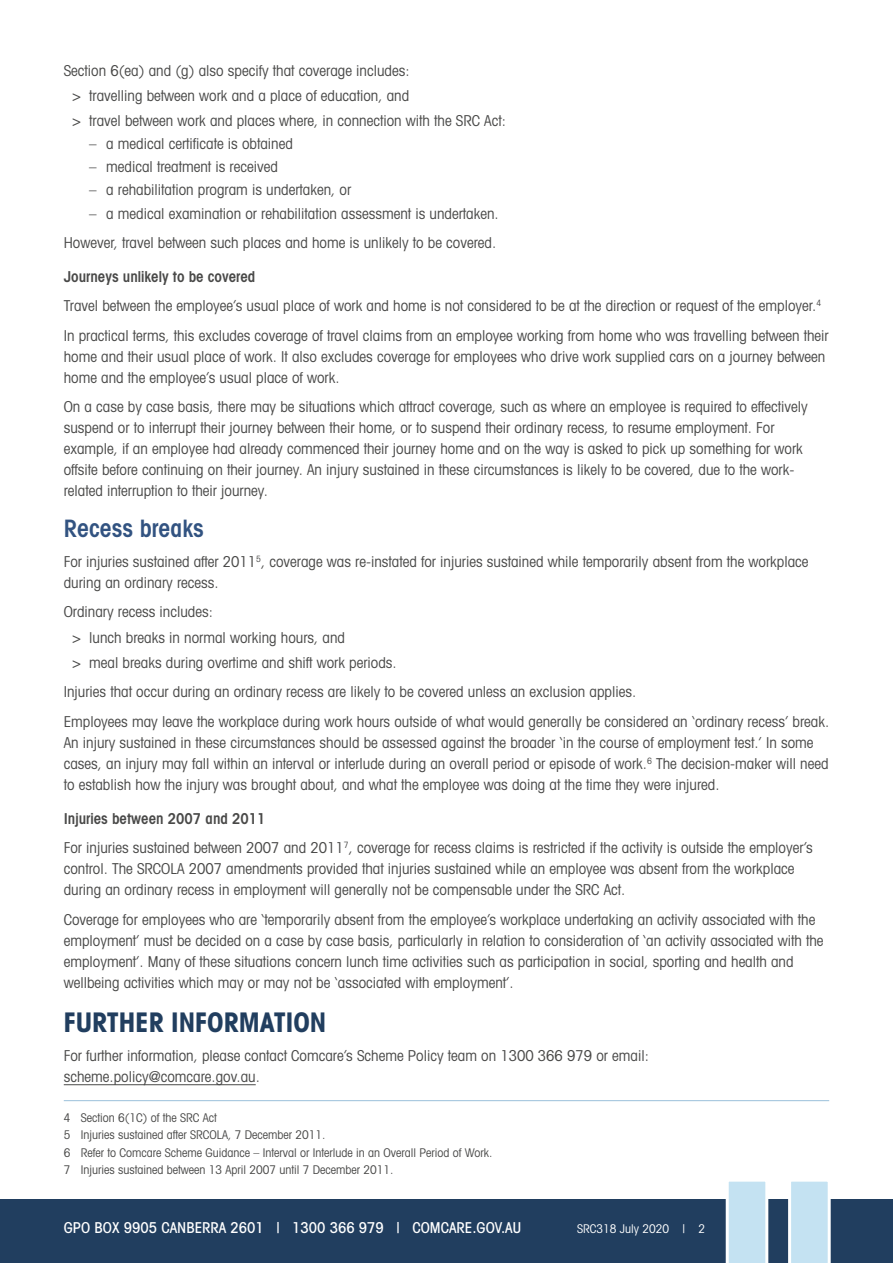
<style>
.page{position:relative;width:893px;height:1263px;background:#fff}
.page>*{position:absolute;margin:0;border:0;box-sizing:border-box;transform-origin:0 0}
.Text{font:700 condensed 27px "Avant Garde";color:#213e5f}
.Heading_2{font:600 condensed 24px "Avant Garde";color:#325381}
.Text-2{font:condensed 15px/21px "Avant Garde";color:#494948}
.Bullet_1{font:condensed 15px "Avant Garde";color:#494948}
.Bullet_2{font:condensed 15px "Avant Garde";color:#494948}
.t1{font:500 condensed 15px "Avant Garde";color:#fff}
.Heading_4{font:600 condensed 15px "Avant Garde";color:#494948}
.Footnote_no{font:condensed 12px "Avant Garde";color:#494948}
.Footnote{font:condensed 12px "Avant Garde";color:#494948}
.t2{font:condensed 12px "Avant Garde";color:#fff}
.s1{font-weight:600}
</style>
<div class="page">
<div style="left:0;top:1199px;width:893px;height:64px;background:#213e5f"></div>
<svg style="left:788px;top:1181px;width:43px;height:82px"></svg>
<svg style="left:726px;top:1181px;width:42px;height:82px"></svg>
<hr style="left:64px;top:1100px;width:765px;height:1px;background:#9ac0da">
<hr style="left:64px;top:1084px;width:192px;height:1px;background:#494948">
<p class="Text-2" style="left:64px;top:59px;width:347px">Section 6(ea) and (g) also specify that coverage includes:</p>
<p class="Bullet_1" style="left:72px;top:86px;width:338px">&gt; travelling between work and a place of education, and</p>
<p class="Bullet_1" style="left:72px;top:111px;width:435px">&gt; travel between work and places where, in connection with the SRC Act:</p>
<p class="Bullet_2" style="left:89px;top:135px;width:205px">– a medical certificate is obtained</p>
<p class="Bullet_2" style="left:89px;top:158px;width:190px">– medical treatment is received</p>
<p class="Bullet_2" style="left:89px;top:181px;width:263px">– a rehabilitation program is undertaken, or</p>
<p class="Bullet_2" style="left:89px;top:204px;width:411px">– a medical examination or rehabilitation assessment is undertaken.</p>
<p class="Text-2" style="left:64px;top:232px;width:434px">However, travel between such places and home is unlikely to be covered.</p>
<p class="Heading_4" style="left:64px;top:267px;width:193px">Journeys unlikely to be covered</p>
<p class="Text-2" style="left:64px;top:295px;width:759px">Travel between the employee’s usual place of work and home is not considered to be at the direction or request of the employer.<sup>4</sup></p>
<p class="Text-2" style="left:64px;top:325px;width:766px">In practical terms, this excludes coverage of travel claims from an employee working from home who was travelling between their home and their usual place of work. It also excludes coverage for employees who drive work supplied cars on a journey between home and the employee’s usual place of work.</p>
<p class="Text-2" style="left:64px;top:396px;width:745px">On a case by case basis, there may be situations which attract coverage, such as where an employee is required to effectively suspend or to interrupt their journey between their home, or to suspend their ordinary recess, to resume employment. For example, if an employee had already commenced their journey home and on the way is asked to pick up something for work offsite before continuing on their journey. An injury sustained in these circumstances is likely to be covered, due to the work&shy;related interruption to their journey.</p>
<p class="Heading_2" style="left:64px;top:514px;width:141px">Recess breaks</p>
<p class="Text-2" style="left:64px;top:551px;width:746px">For injuries sustained after 2011<sup>5</sup>, coverage was re-instated for injuries sustained while temporarily absent from the workplace during an ordinary recess.</p>
<p class="Text-2" style="left:64px;top:601px;width:151px">Ordinary recess includes:</p>
<p class="Bullet_1" style="left:72px;top:628px;width:274px">&gt; lunch breaks in normal working hours, and</p>
<p class="Bullet_1" style="left:72px;top:653px;width:326px">&gt; meal breaks during overtime and shift work periods.</p>
<p class="Text-2" style="left:64px;top:677px;width:767px;line-height:29.5px">Injuries that occur during an ordinary recess are likely to be covered unless an exclusion applies.<br>Employees may leave the workplace during work hours outside of what would generally be considered an ‘ordinary recess’ break.</p>
<p class="Text-2" style="left:64px;top:732px;width:766px">An injury sustained in these circumstances should be assessed against the broader ‘in the course of employment test.’ In some cases, an injury may fall within an interval or interlude during an overall period or episode of work.<sup>6</sup> The decision-maker will need to establish how the injury was brought about, and what the employee was doing at the time they were injured.</p>
<p class="Text-2" style="left:64px;top:803px;width:751px;line-height:29.5px"><span class="s1">Injuries between 2007 and 2011<br></span>For injuries sustained between 2007 and 2011<sup>7</sup>, coverage for recess claims is restricted if the activity is outside the employer’s</p>
<p class="Text-2" style="left:64px;top:858px;width:732px">control. The SRCOLA 2007 amendments provided that injuries sustained while an employee was absent from the workplace during an ordinary recess in employment will generally not be compensable under the SRC Act.</p>
<p class="Text-2" style="left:64px;top:908px;width:761px">Coverage for employees who are ‘temporarily absent from the employee’s workplace undertaking an activity associated with the employment’ must be decided on a case by case basis, particularly in relation to consideration of ‘an activity associated with the employment’. Many of these situations concern lunch time activities such as participation in social, sporting and health and wellbeing activities which may or may not be ‘associated with employment’.</p>
<p class="Text" style="left:64px;top:1005px;width:264px">FURTHER INFORMATION</p>
<p class="Text-2" style="left:64px;top:1045px;width:587px">For further information, please contact Comcare’s Scheme Policy team on 1300 366 979 or email: scheme.policy@comcare.gov.au.</p>
<p class="Footnote" style="left:64px;top:1110px;width:155px">4 Section 6(1C) of the SRC Act</p>
<p class="Footnote_no" style="left:64px;top:1128px;width:263px">5 Injuries sustained after SRCOLA, 7 December 2011.</p>
<p class="Footnote_no" style="left:64px;top:1145px;width:430px">6 Refer to Comcare Scheme Guidance – Interval or Interlude in an Overall Period of Work.</p>
<p class="Footnote_no" style="left:64px;top:1162px;width:331px">7 Injuries sustained between 13 April 2007 until 7 December 2011.</p>
<p class="t1" style="left:64px;top:1218px;width:459px">GPO BOX 9905 CANBERRA 2601 | 1300 366 979 | COMCARE.GOV.AU</p>
<p class="t2" style="left:577px;top:1221px;width:130px">SRC318 July 2020 | 2</p>
</div>
